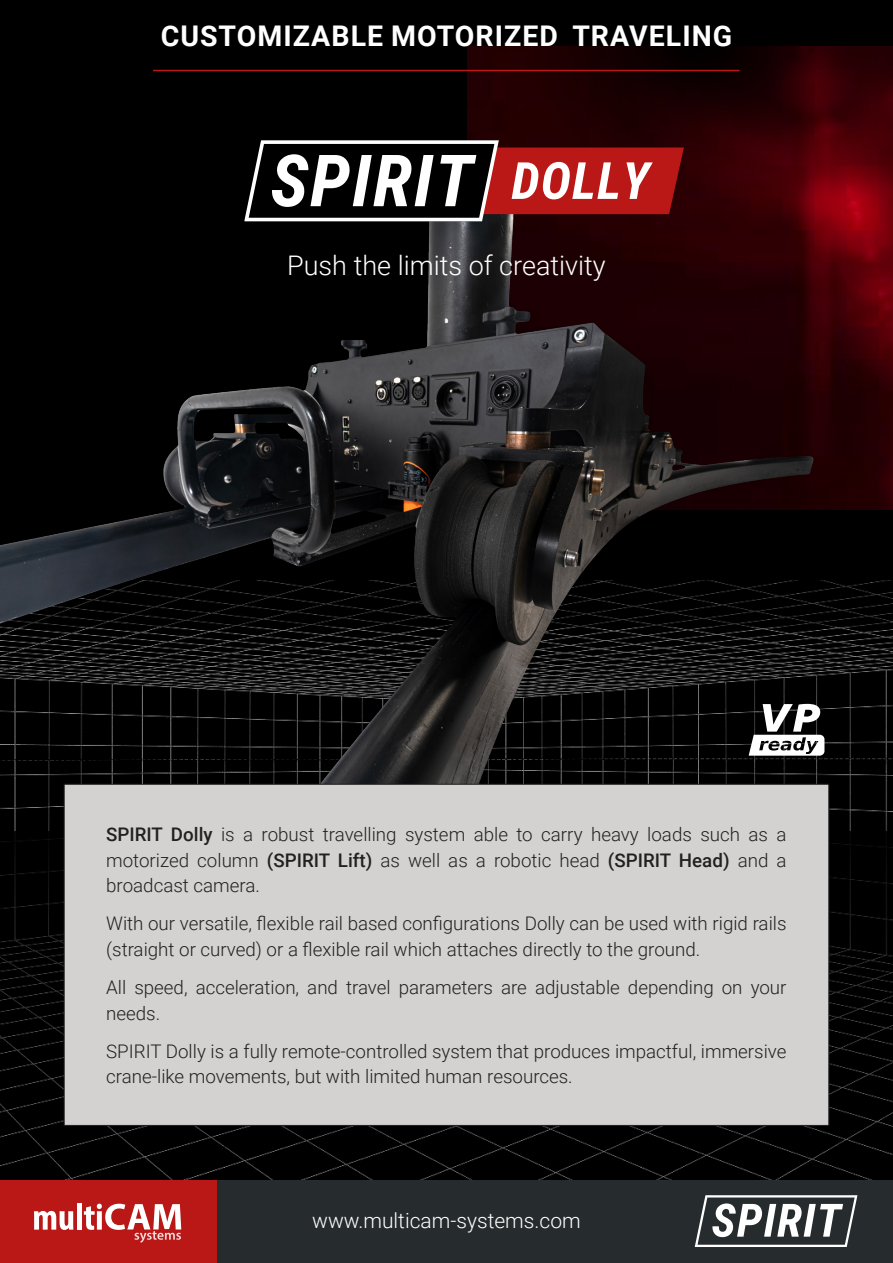
<style>
.page{position:relative;width:893px;height:1263px;background:#fff}
.page>*{position:absolute;margin:0;border:0;box-sizing:border-box;transform-origin:0 0}
.t1{font:italic 700 51.3px "Roboto Condensed";letter-spacing:.02em;color:#fff}
.t2{font:700 28.5px "Roboto";letter-spacing:.035em;color:#fff}
.t3{font:300 27px "Roboto";color:#fff}
.t4{font:300 21px "Roboto";color:#fff}
.t5{font:300 18.75px/25.5px "Roboto";color:#222020}
.s1{font-weight:500}
</style>
<div class="page">
<div style="left:0;top:1179px;width:893px;height:84px;background:#262b2d"></div>
<div style="left:0;top:1179px;width:217px;height:84px;background:#b91817"></div>
<svg style="left:34px;top:1211px;width:39px;height:19px"></svg>
<div style="left:77px;top:1203px;width:5px;height:26px;background:#fff"></div>
<svg style="left:84px;top:1204px;width:97px;height:39px"></svg>
<svg style="left:695px;top:1195px;width:162px;height:52px"></svg>
<img style="left:0;top:627px;width:893px;height:204px">
<svg style="left:0;top:831px;width:893px;height:348px;background:#030303"></svg>
<div style="left:0;top:0;width:893px;height:627px;background:#000"></div>
<img style="left:467px;top:47px;width:426px;height:462px">
<img style="left:0;top:213px;width:824px;height:571px">
<hr style="left:153px;top:70px;width:587px;height:1px;background:#b91817">
<div style="left:64px;top:784px;width:765px;height:342px;background:#d4d1d1;border:1px solid #1f1f1f"></div>
<svg style="left:244px;top:140px;width:440px;height:81px"></svg>
<svg style="left:749px;top:704px;width:75px;height:52px"></svg>
<p class="t2" style="left:161px;top:16px;width:573px">CUSTOMIZABLE MOTORIZED TRAVELING</p>
<p class="t1" style="left:511px;top:145px;width:140px">DOLLY</p>
<p class="t3" style="left:287px;top:247px;width:320px">Push the limits of creativity</p>
<p class="t5" style="left:106px;top:821px;width:682px;text-align:justify"><span class="s1">SPIRIT Dolly</span> is a robust travelling system able to carry heavy loads such as a motorized column <span class="s1">(SPIRIT Lift)</span> as well as a robotic head <span class="s1">(SPIRIT Head)</span> and a broadcast camera.</p>
<p class="t5" style="left:106px;top:910px;width:682px">With our versatile, flexible rail based configurations Dolly can be used with rigid rails (straight or curved) or a flexible rail which attaches directly to the ground.</p>
<p class="t5" style="left:106px;top:974px;width:682px">All speed, acceleration, and travel parameters are adjustable depending on your needs.</p>
<p class="t5" style="left:106px;top:1038px;width:682px">SPIRIT Dolly is a fully remote-controlled system that produces impactful, immersive crane-like movements, but with limited human resources.</p>
<p class="t4" style="left:312px;top:1206px;width:270px">www.multicam-systems.com</p>
</div>
